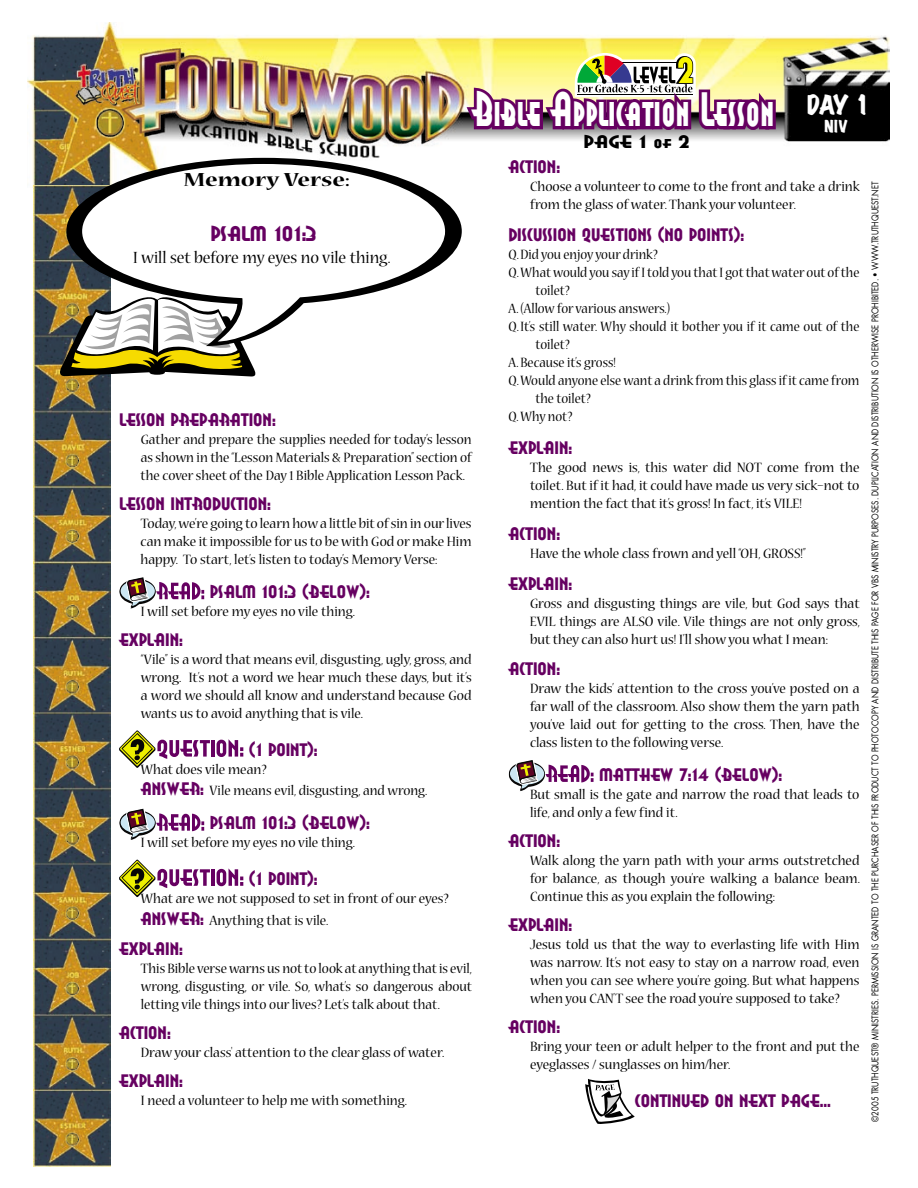
<style>
.page{position:relative;width:918px;height:1188px;background:#fff}
.page>*{position:absolute;margin:0;border:0;box-sizing:border-box;transform-origin:0 0}
.t1{font:48px "Anna Extended ITC";color:#fff;scale:.7 1}
.t2{font:expanded 24px "Marker Felt";color:#fff}
.t3{font:700 21px "Nueva Std";color:#000;scale:1.2 1}
.t4{font:21px "Anna Extended ITC";color:#660061}
.t5{font:18px "Anna Extended ITC";color:#660061;scale:.95 1}
.t6{font:18px "Nueva Std";color:#000;scale:.95 1}
.t7{font:18px "Anna Extended ITC";color:#000;scale:1.2 1}
.t8{font:15px/18px "Nueva Std";color:#000;text-align:justify;scale:.95 1}
.t9{font:15px/18px "Nueva Std";color:#000;text-align:justify;scale:.93 1}
.t10{font:15px "Nueva Std";color:#000;scale:.9 1}
.t11{font:expanded 15px "Marker Felt";color:#fff}
.t12{font:9px "Futura";color:#000;scale:.85 1}
.s1{font-family:"Anna Extended ITC";font-size:18px;color:#660061}
</style>
<div class="page">
<img style="left:27px;top:23px;width:863px;height:164px">
<img style="left:33px;top:185px;width:78px;height:981px">
<svg style="left:120px;top:577px;width:84px;height:32px"></svg>
<svg style="left:120px;top:731px;width:34px;height:35px"></svg>
<svg style="left:121px;top:733px;width:89px;height:31px"></svg>
<hr style="left:211px;top:740px;width:3px;height:17px;background:#660061">
<svg style="left:217px;top:739px;width:26px;height:18px"></svg>
<svg style="left:120px;top:808px;width:84px;height:32px"></svg>
<svg style="left:120px;top:861px;width:34px;height:34px"></svg>
<svg style="left:121px;top:862px;width:89px;height:32px"></svg>
<hr style="left:211px;top:869px;width:3px;height:17px;background:#660061">
<svg style="left:217px;top:868px;width:26px;height:18px"></svg>
<svg style="left:509px;top:760px;width:85px;height:31px"></svg>
<svg style="left:585px;top:1079px;width:50px;height:45px"></svg>
<svg style="left:60px;top:296px;width:196px;height:80px;background:#867c32"></svg>
<svg style="left:66px;top:158px;width:396px;height:188px"></svg>
<svg style="left:82px;top:164px;width:363px;height:178px"></svg>
<svg style="left:462px;top:53px;width:317px;height:82px;background:#b18b81"></svg>
<h1 class="t1" style="left:472px;top:82px;width:434px">BIBLE APPLICATION LESSON</h1>
<p class="t7" style="left:583px;top:131px;width:11px">PAGE</p>
<p class="t7" style="left:638px;top:131px;width:44px">1 OF 2</p>
<h2 class="t2" style="left:807px;top:93px;width:65px">DAY 1</h2>
<p class="t11" style="left:824px;top:119px;width:25px">NIV</p>
<h3 class="t3" style="left:184px;top:170px;width:140px">Memory Verse:</h3>
<h3 class="t4" style="left:210px;top:222px;width:108px">PSALM 101:3</h3>
<p class="t6" style="left:133px;top:249px;width:272px">I will set before my eyes no vile thing.</p>
<p class="t5" style="left:119px;top:409px;width:166px">LESSON PREPARATION:</p>
<p class="t9" style="left:141px;top:431px;width:358px">Gather and prepare the supplies needed for today’s lesson as shown in the “Lesson Materials &amp; Preparation”section of the cover sheet of the Day 1 Bible Application Lesson Pack.</p>
<p class="t5" style="left:119px;top:493px;width:161px">LESSON INTRODUCTION:</p>
<p class="t8" style="left:141px;top:515px;width:350px">Today,we’re going to learn howa little bit ofsin in ourlives can make it impossible for us to be with God or make Him happy. To start, let’s listen to today’s Memory Verse:</p>
<p class="t5" style="left:210px;top:581px;width:170px">PSALM 101:3 (BELOW):</p>
<p class="t8" style="left:141px;top:603px;width:227px">I will set before my eyes no vile thing.</p>
<p class="t5" style="left:119px;top:630px;width:69px">EXPLAIN:</p>
<p class="t8" style="left:141px;top:651px;width:350px">“Vile” is a word that means evil, disgusting, ugly, gross, and wrong. It’s not a word we hear much these days, but it’s a word we should all know and understand because God wants us to avoid anything that is vile.</p>
<p class="t5" style="left:249px;top:739px;width:74px">(1 POINT):</p>
<p class="t8" style="left:141px;top:759px;width:303px;line-height:21.6px">What does vile mean?<br><span class="s1">ANSWER:</span> Vile means evil, disgusting, and wrong.</p>
<p class="t5" style="left:210px;top:813px;width:170px">PSALM 101:3 (BELOW):</p>
<p class="t8" style="left:141px;top:835px;width:227px">I will set before my eyes no vile thing.</p>
<p class="t5" style="left:249px;top:869px;width:74px">(1 POINT):</p>
<p class="t8" style="left:141px;top:888px;width:326px;line-height:21.6px">What are we not supposed to set in front of our eyes?<br><span class="s1">ANSWER:</span> Anything that is vile.</p>
<p class="t5" style="left:119px;top:938px;width:69px">EXPLAIN:</p>
<p class="t9" style="left:141px;top:960px;width:358px">This Bible versewarns us notto look at anything thatis evil, wrong, disgusting, or vile. So, what’s so dangerous about letting vile things into our lives? Let’s talk about that.</p>
<p class="t5" style="left:119px;top:1023px;width:56px">ACTION:</p>
<p class="t8" style="left:141px;top:1044px;width:321px">Draw your class' attention to the clear glass of water.</p>
<p class="t5" style="left:119px;top:1071px;width:69px">EXPLAIN:</p>
<p class="t8" style="left:141px;top:1093px;width:282px">I need a volunteer to help me with something.</p>
<p class="t5" style="left:508px;top:156px;width:56px">ACTION:</p>
<p class="t8" style="left:530px;top:178px;width:349px">Choose a volunteer to come to the front and take a drink from the glass of water. Thank your volunteer.</p>
<p class="t5" style="left:508px;top:225px;width:250px">DISCUSSION QUESTIONS (NO POINTS):</p>
<p class="t10" style="left:508px;top:248px;width:168px">Q.Did you enjoy your drink?</p>
<p class="t10" style="left:508px;top:266px;width:392px">Q.Whatwould you say ifI told you thatI gotthatwater out ofthe</p>
<p class="t10" style="left:535px;top:284px;width:40px">toilet?</p>
<p class="t10" style="left:508px;top:302px;width:181px">A. (Allow for various answers.)</p>
<p class="t10" style="left:508px;top:320px;width:392px">Q.It’s still water. Why should it bother you if it came out of the</p>
<p class="t10" style="left:535px;top:338px;width:40px">toilet?</p>
<p class="t10" style="left:508px;top:356px;width:121px">A. Because it’s gross!</p>
<p class="t10" style="left:508px;top:374px;width:391px">Q.Would anyone else want a drink from this glass ifit came from</p>
<p class="t10" style="left:535px;top:392px;width:63px">the toilet?</p>
<p class="t10" style="left:508px;top:410px;width:73px">Q.Why not?</p>
<p class="t5" style="left:508px;top:437px;width:69px">EXPLAIN:</p>
<p class="t8" style="left:530px;top:459px;width:348px">The good news is, this water did NOT come from the toilet. But if it had, it could have made us very sick–not to mention the fact that it’s gross! In fact, it’s VILE!</p>
<p class="t5" style="left:508px;top:523px;width:56px">ACTION:</p>
<p class="t8" style="left:530px;top:545px;width:292px">Have the whole class frown and yell “OH, GROSS!”</p>
<p class="t5" style="left:508px;top:574px;width:69px">EXPLAIN:</p>
<p class="t8" style="left:530px;top:596px;width:349px">Gross and disgusting things are vile, but God says that EVIL things are ALSO vile. Vile things are not only gross, but they can also hurt us! I’ll show you what I mean:</p>
<p class="t5" style="left:508px;top:658px;width:56px">ACTION:</p>
<p class="t8" style="left:530px;top:680px;width:348px">Draw the kids’ attention to the cross you’ve posted on a far wall of the classroom. Also show them the yarn path you’ve laid out for getting to the cross. Then, have the class listen to the following verse.</p>
<p class="t5" style="left:599px;top:764px;width:194px">MATTHEW 7:14 (BELOW):</p>
<p class="t8" style="left:530px;top:786px;width:348px">But small is the gate and narrow the road that leads to life, and only a few find it.</p>
<p class="t5" style="left:508px;top:830px;width:56px">ACTION:</p>
<p class="t8" style="left:530px;top:852px;width:349px">Walk along the yarn path with your arms outstretched for balance, as though you’re walking a balance beam.<br>Continue this as you explain the following:</p>
<p class="t5" style="left:508px;top:915px;width:69px">EXPLAIN:</p>
<p class="t8" style="left:530px;top:936px;width:348px">Jesus told us that the way to everlasting life with Him was narrow. It’s not easy to stay on a narrow road, even when you can see where you’re going. But what happens when you CAN’T see the road you’re supposed to take?</p>
<p class="t5" style="left:508px;top:1017px;width:56px">ACTION:</p>
<p class="t8" style="left:530px;top:1039px;width:348px">Bring your teen or adult helper to the front and put the eyeglasses / sunglasses on him/her.</p>
<p class="t5" style="left:635px;top:1090px;width:208px">CONTINUED ON NEXT PAGE...</p>
<p class="t12" style="left:869px;top:1122px;width:1107px;rotate:-90deg">©2005 TruthQuest® Ministries. Permission is granted to the purchaser of this product to photocopy and distribute this page for VBS ministry purposes. Duplication and distribution is otherwise prohibited. • www.truthquest.net</p>
</div>
